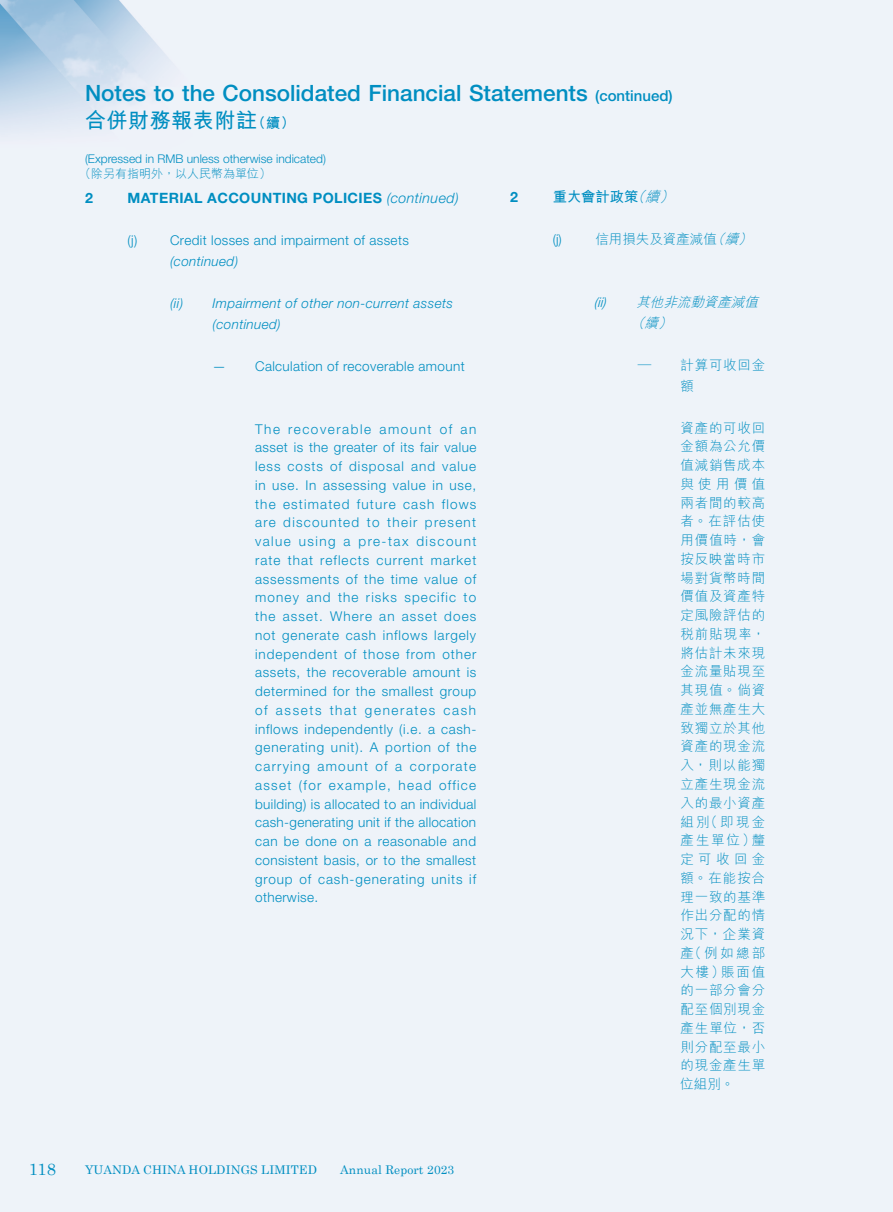
<style>
.page{position:relative;width:893px;height:1212px;background:#fff}
.page>*{position:absolute;margin:0;border:0;box-sizing:border-box;transform-origin:0 0}
.t1{font:500 22.5px "Helvetica Neue LT Std";color:#008ec1}
.t2{font:700 21px "M Hei HK";letter-spacing:.025em;color:#008ec1}
.t3{font:16.5px "Century";color:#008ec1}
.t4{font:700 14.25px "Helvetica Neue LT Std";letter-spacing:.025em;color:#008ec1}
.t5{font:700 14.25px "M Hei HK";color:#008ec1}
.t6{font:300 13.5px/18.8px "Helvetica Neue LT Std";letter-spacing:.025em;color:#008ec1;text-align:justify}
.t7{font:300 13.5px/18.8px "M Hei HK";letter-spacing:.06em;color:#008ec1}
.t8{font:italic 300 13.5px/21px "Helvetica Neue LT Std";letter-spacing:.025em;color:#008ec1}
.t9{font:300 13.5px "M Hei HK";color:#008ec1}
.t10{font:italic 300 13.5px/21px "M Hei HK";color:#008ec1}
.t11{font:italic 300 13.5px "Helvetica Neue LT Std";color:#008ec1}
.t12{font:12px "Century";letter-spacing:.01em;color:#008ec1}
.t13{font:300 12px "Helvetica Neue LT Std";color:#008ec1}
.t14{font:300 12px "M Hei HK";color:#008ec1}
.s1{font-size:15px}
.s2{font-size:14.25px}
.s3{font-weight:300;font-style:italic}
.s4{font-style:italic}
</style>
<div class="page">
<div style="left:0;top:0;width:892px;height:1212px;background:#eef3f9"></div>
<h1 class="t1" style="left:85px;top:79px;width:589px">Notes to the Consolidated Financial Statements <span class="s1">(continued)</span></h1>
<h2 class="t2" style="left:85px;top:105px;width:212px">合併財務報表附註<span class="s2">（續）</span></h2>
<p class="t13" style="left:85px;top:151px;width:242px">(Expressed in RMB unless otherwise indicated)</p>
<p class="t14" style="left:79px;top:167px;width:193px">（除另有指明外，以人民幣為單位）</p>
<p class="t4" style="left:85px;top:189px;width:9px">2</p>
<p class="t4" style="left:128px;top:189px;width:333px">MATERIAL ACCOUNTING POLICIES <span class="s3">(continued)</span></p>
<p class="t6" style="left:128px;top:230px;width:11px">(j)</p>
<p class="t6" style="left:170px;top:230px;width:240px">Credit losses and impairment of assets</p>
<p class="t8" style="left:170px;top:250px;width:70px">(continued)</p>
<p class="t8" style="left:213px;top:292px;width:242px;text-indent:-43px">(ii) Impairment of other non-current assets (continued)</p>
<p class="t6" style="left:213px;top:356px;width:254px">— Calculation of recoverable amount</p>
<p class="t4" style="left:510px;top:188px;width:9px">2</p>
<p class="t5" style="left:553px;top:187px;width:126px">重大會計政策<span class="s3">（續）</span></p>
<p class="t6" style="left:553px;top:229px;width:11px">(j)</p>
<p class="t9" style="left:595px;top:232px;width:161px">信用損失及資產減值<span class="s4">（續）</span></p>
<p class="t11" style="left:594px;top:294px;width:14px">(ii)</p>
<p class="t10" style="left:631px;top:291px;width:132px;text-indent:5px">其他非流動資產減值（續）</p>
<p class="t7" style="left:680px;top:354px;width:87px;line-height:21px;text-indent:-43px">— 計算可收回金額</p>
<p class="t7" style="left:680px;top:418px;width:87px;text-align:justify">資產的可收回金額為公允價值減銷售成本與使用價值兩者間的較高者。在評估使用價值時，會按反映當時市場對貨幣時間價值及資產特定風險評估的稅前貼現率，將估計未來現金流量貼現至其現值。倘資產並無產生大致獨立於其他資產的現金流入，則以能獨立產生現金流入的最小資產組別（即現金產生單位）釐定可收回金額。在能按合理一致的基準作出分配的情況下，企業資產（例如總部大樓）賬面值的一部分會分配至個別現金產生單位，否則分配至最小的現金產生單位組別。</p>
<p class="t6" style="left:255px;top:419px;width:223px">The recoverable amount of an asset is the greater of its fair value less costs of disposal and value in use. In assessing value in use, the estimated future cash flows are discounted to their present value using a pre-tax discount rate that reflects current market assessments of the time value of money and the risks specific to the asset. Where an asset does not generate cash inflows largely independent of those from other assets, the recoverable amount is determined for the smallest group of assets that generates cash inflows independently (i.e. a cash&shy;generating unit). A portion of the carrying amount of a corporate asset (for example, head office building) is allocated to an individual cash-generating unit if the allocation can be done on a reasonable and consistent basis, or to the smallest group of cash-generating units if otherwise.</p>
<p class="t3" style="left:29px;top:1155px;width:29px">118</p>
<p class="t12" style="left:85px;top:1159px;width:234px">YUANDA CHINA HOLDINGS LIMITED</p>
<p class="t12" style="left:340px;top:1159px;width:116px">Annual Report 2023</p>
</div>
